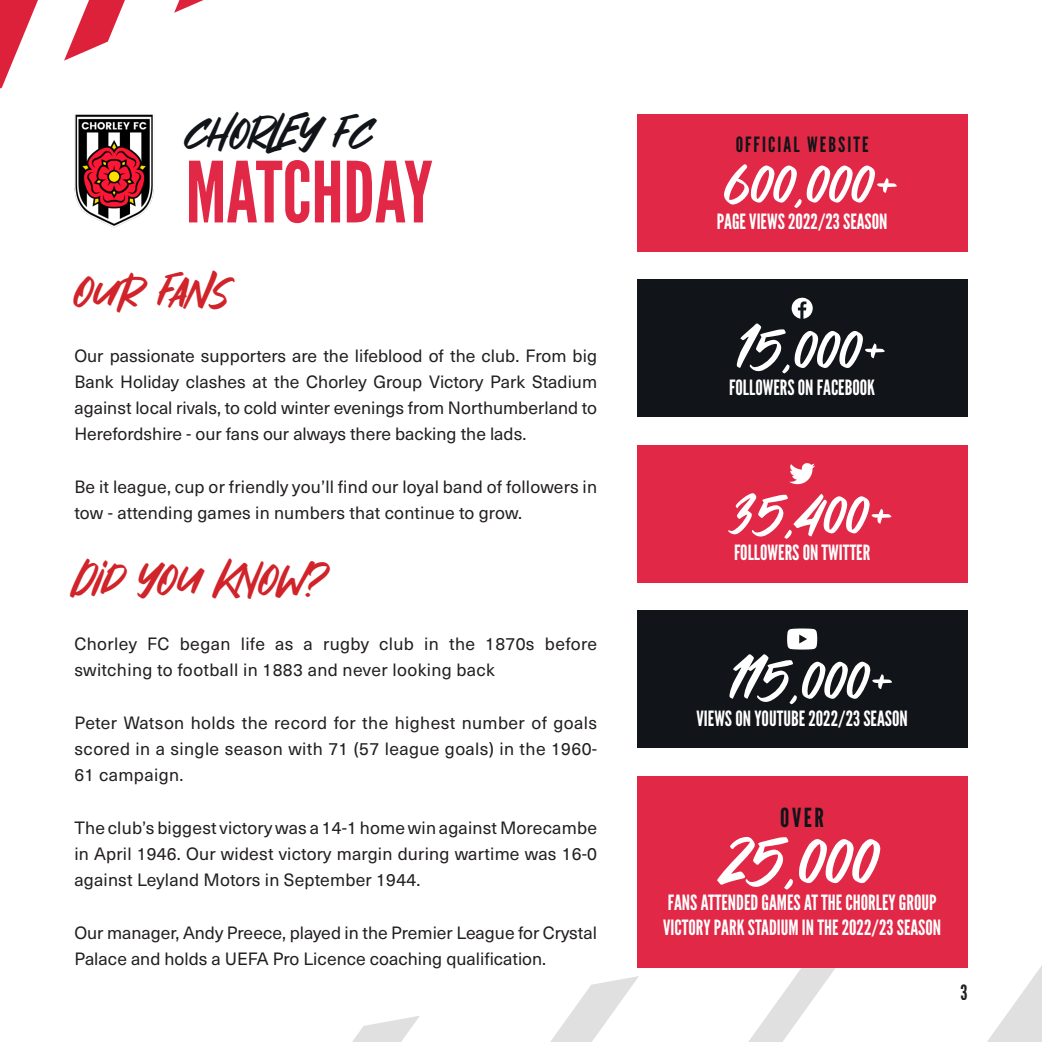
<style>
.page{position:relative;width:1042px;height:1042px;background:#fff}
.page>*{position:absolute;margin:0;border:0;box-sizing:border-box;transform-origin:0 0}
.t1{font:84px "League Gothic";color:#e12846}
.t2{font:77px "Masker Area";color:#fff}
.t3{font:64.75px "Masker Area";color:#fff}
.Body_Copy{font:49px "Masker Area";color:#d1232a}
.t4{font:49px "Masker Area";color:#111418}
.t5{font:26.25px "League Gothic";color:#111418}
.t6{font:21px "League Gothic";color:#fff}
.t7{font:21px "League Gothic";letter-spacing:.1em;color:#111418}
.t8{font:21px "League Gothic";color:#231f20}
.Body_Copy-2{font:17.5px/26.2px "Neue Haas Unica W1 G";letter-spacing:.01em;color:#231f20;text-align:justify}
</style>
<div class="page">
<svg style="left:352px;top:1016px;width:68px;height:26px"></svg>
<svg style="left:550px;top:976px;width:89px;height:66px"></svg>
<svg style="left:748px;top:967px;width:110px;height:75px"></svg>
<svg style="left:987px;top:966px;width:55px;height:76px"></svg>
<svg style="left:0;top:0;width:38px;height:88px"></svg>
<svg style="left:64px;top:0;width:61px;height:61px"></svg>
<svg style="left:174px;top:0;width:30px;height:13px"></svg>
<img style="left:74px;top:114px;width:80px;height:114px">
<div style="left:637px;top:114px;width:330px;height:137px;background:#e12846"></div>
<div style="left:637px;top:445px;width:330px;height:137px;background:#e12846"></div>
<div style="left:637px;top:610px;width:330px;height:137px;background:#111418"></div>
<div style="left:637px;top:279px;width:330px;height:138px;background:#111418"></div>
<div style="left:637px;top:776px;width:330px;height:191px;background:#e12846"></div>
<svg style="left:791px;top:297px;width:22px;height:22px"></svg>
<svg style="left:789px;top:463px;width:26px;height:21px"></svg>
<svg style="left:787px;top:628px;width:30px;height:21px"></svg>
<p class="t4" style="left:186px;top:108px;width:188px">CHORLEY FC</p>
<p class="t1" style="left:186px;top:142px;width:249px">MATCHDAY</p>
<p class="Body_Copy" style="left:74px;top:267px;width:156px">Our Fans</p>
<p class="Body_Copy-2" style="left:74px;top:341px;width:524px">Our passionate supporters are the lifeblood of the club. From big Bank Holiday clashes at the Chorley Group Victory Park Stadium against local rivals, to cold winter evenings from Northumberland to Herefordshire - our fans our always there backing the lads.</p>
<p class="Body_Copy-2" style="left:74px;top:472px;width:524px">Be it league, cup or friendly you’ll find our loyal band of followers in tow - attending games in numbers that continue to grow.</p>
<p class="Body_Copy" style="left:74px;top:555px;width:256px">Did YOU KNOW?</p>
<p class="Body_Copy-2" style="left:74px;top:629px;width:524px">Chorley FC began life as a rugby club in the 1870s before switching to football in 1883 and never looking back</p>
<p class="Body_Copy-2" style="left:74px;top:708px;width:524px">Peter Watson holds the record for the highest number of goals scored in a single season with 71 (57 league goals) in the 1960- 61 campaign.</p>
<p class="Body_Copy-2" style="left:74px;top:813px;width:524px">The club’s biggest victory was a 14-1 home win against Morecambe in April 1946. Our widest victory margin during wartime was 16-0 against Leyland Motors in September 1944.</p>
<p class="Body_Copy-2" style="left:74px;top:918px;width:524px">Our manager, Andy Preece, played in the Premier League for Crystal<br>Palace and holds a UEFA Pro Licence coaching qualification.</p>
<p class="t7" style="left:735px;top:132px;width:134px">OFFICIAL WEBSITE</p>
<p class="t3" style="left:727px;top:148px;width:177px">600,000+</p>
<p class="t6" style="left:717px;top:209px;width:172px">PAGE VIEWS 2022/23 SEASON</p>
<p class="t3" style="left:739px;top:313px;width:153px">15,000+</p>
<p class="t6" style="left:729px;top:375px;width:147px">FOLLOWERS ON FACEBOOK</p>
<p class="t3" style="left:732px;top:479px;width:166px">35,400+</p>
<p class="t6" style="left:734px;top:540px;width:138px">FOLLOWERS ON TWITTER</p>
<p class="t3" style="left:731px;top:644px;width:167px">115,000+</p>
<p class="t6" style="left:696px;top:705px;width:213px">VIEWS ON YOUTUBE 2022/23 SEASON</p>
<p class="t5" style="left:780px;top:802px;width:45px">OVER</p>
<p class="t2" style="left:724px;top:818px;width:157px">25,000</p>
<p class="t6" style="left:668px;top:890px;width:270px">FANS ATTENDED GAMES AT THE CHORLEY GROUP</p>
<p class="t6" style="left:663px;top:915px;width:279px">VICTORY PARK STADIUM IN THE 2022/23 SEASON</p>
<p class="t8" style="left:960px;top:980px;width:9px">3</p>
</div>
